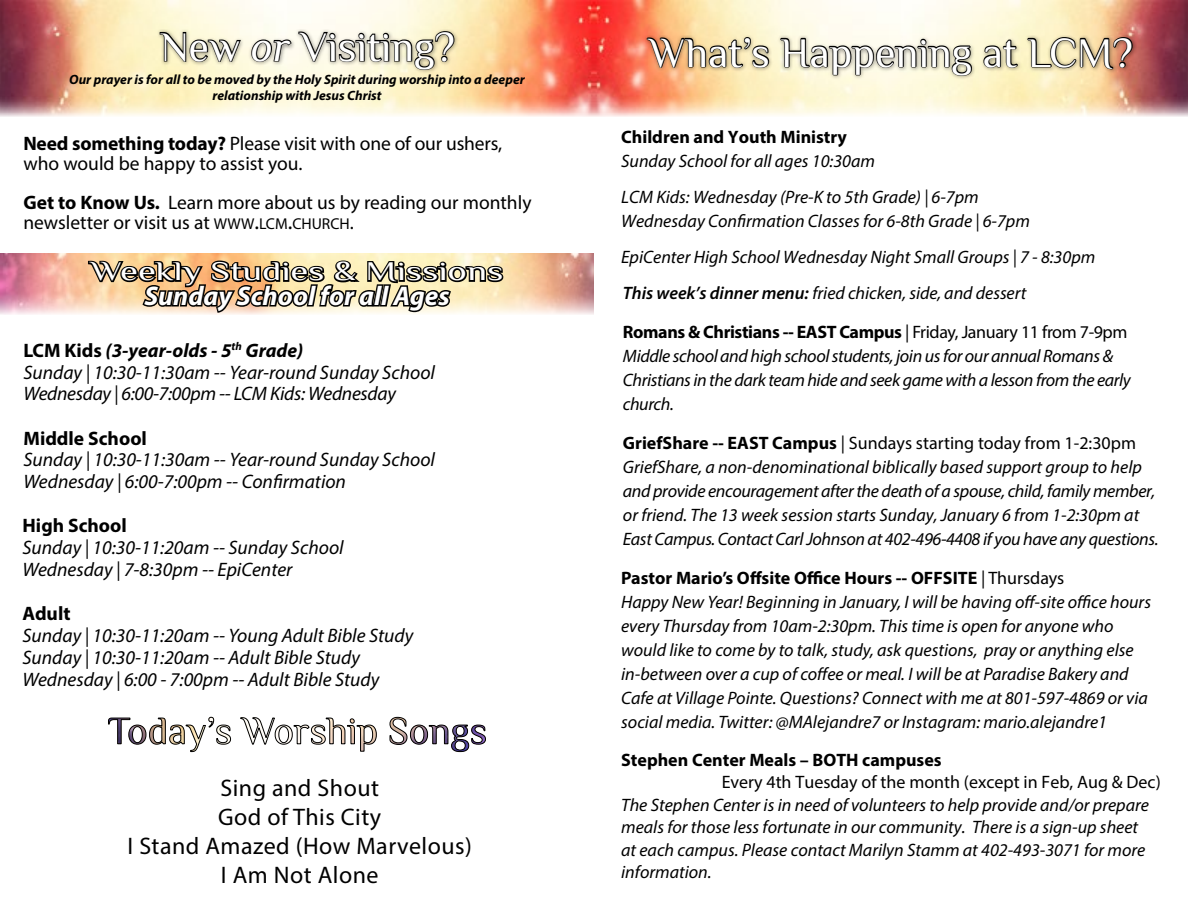
<style>
.page{position:relative;width:1188px;height:918px;background:#fff}
.page>*{position:absolute;margin:0;border:0;box-sizing:border-box;transform-origin:0 0}
.t1{font:42px "Philosopher";color:#fff}
.t2{font:italic 700 27px "Myriad Pro";color:#fff}
.t3{font:27px "Philosopher";color:#fff;scale:1.36 1}
.t4{font:24px/28.8px "Myriad Pro";letter-spacing:.02em;color:#000;text-align:center}
.t5{font:italic 19.5px/21.8px "Myriad Pro";color:#000}
.t6{font:19.5px/20.2px "Myriad Pro";color:#000}
.t7{font:700 19.5px "Myriad Pro";color:#000}
.t8{font:italic 18px/24px "Myriad Pro";color:#000}
.t9{font:italic 18px/24px "Myriad Pro";letter-spacing:-.02em;color:#000}
.t10{font:700 18px "Myriad Pro";color:#000}
.t11{font:18px "Myriad Pro";color:#000}
.t12{font:italic 700 13.5px/16.2px "Myriad Pro";color:#000;text-align:center}
.s1{font-style:italic}
.s2{font-weight:700}
.s3{font-size:15.75px}
.s4{font-size:22.5px}
.s5{font-weight:700;font-style:normal}
.s6{font-weight:600}
.s7{font-style:normal}
</style>
<div class="page">
<img style="left:0;top:253px;width:594px;height:62px">
<img style="left:0;top:0;width:1188px;height:116px">
<svg style="left:108px;top:716px;width:378px;height:36px"></svg>
<div style="left:157px;top:29px;width:302px;height:45px;background:#000;opacity:.4"></div>
<svg style="left:159px;top:31px;width:83px;height:32px;background:#a29f89"></svg>
<svg style="left:250px;top:30px;width:206px;height:41px;background:#b4b1a0"></svg>
<svg style="left:86px;top:253px;width:420px;height:62px;background:#a39275"></svg>
<div style="left:645px;top:35px;width:492px;height:45px;background:#000;opacity:.4"></div>
<img style="left:646px;top:36px;width:125px;height:33px">
<svg style="left:779px;top:37px;width:194px;height:40px;background:#aba99a"></svg>
<svg style="left:982px;top:39px;width:37px;height:30px"></svg>
<svg style="left:1026px;top:35px;width:108px;height:36px;background:#a69072"></svg>
<h1 class="t1" style="left:160px;top:25px;width:296px">New <span class="s1">or</span> Visiting?</h1>
<p class="t12" style="left:69px;top:71px;width:457px">Our prayer is for all to be moved by the Holy Spirit during worship into a deeper relationship with Jesus Christ</p>
<p class="t6" style="left:23px;top:133px;width:480px"><span class="s2">Need something today?</span> Please visit with one of our ushers, who would be happy to assist you.</p>
<p class="t6" style="left:23px;top:192px;width:510px"><span class="s2">Get to Know Us.</span> Learn more about us by reading our monthly newsletter or visit us at <span class="s3">WWW</span><span class="s4">.</span><span class="s3">LCM</span><span class="s4">.</span><span class="s3">CHURCH</span>.</p>
<h2 class="t3" style="left:91px;top:257px;width:305px">Weekly Studies &amp; Missions</h2>
<h2 class="t2" style="left:144px;top:278px;width:307px">Sunday School for all Ages</h2>
<p class="t5" style="left:23px;top:339px;width:413px"><span class="s5">LCM Kids</span> <span class="s2">(3-year-olds - 5</span><sup>th</sup> <span class="s2">Grade)<br></span>Sunday | 10:30-11:30am -- Year-round Sunday School<br>Wednesday | 6:00-7:00pm -- LCM Kids: Wednesday</p>
<p class="t7" style="left:23px;top:425px;width:125px">Middle School</p>
<p class="t5" style="left:23px;top:449px;width:413px">Sunday | 10:30-11:30am -- Year-round Sunday School<br>Wednesday | 6:00-7:00pm -- Confirmation</p>
<p class="t7" style="left:23px;top:513px;width:106px">High School</p>
<p class="t5" style="left:23px;top:536px;width:323px">Sunday | 10:30-11:20am -- Sunday School<br>Wednesday | 7-8:30pm -- EpiCenter</p>
<p class="t7" style="left:23px;top:601px;width:50px">Adult</p>
<p class="t5" style="left:23px;top:624px;width:392px">Sunday | 10:30-11:20am -- Young Adult Bible Study<br>Sunday | 10:30-11:20am -- Adult Bible Study<br>Wednesday | 6:00 - 7:00pm -- Adult Bible Study</p>
<h3 class="t4" style="left:128px;top:773px;width:346px">Sing and Shout<br>God of This City<br>I Stand Amazed (How Marvelous)<br>I Am Not Alone</h3>
<h1 class="t1" style="left:649px;top:31px;width:486px">What’s Happening at LCM?</h1>
<p class="t10" style="left:621px;top:125px;width:227px">Children and Youth Ministry</p>
<p class="t8" style="left:621px;top:143px;width:359px;line-height:36px">Sunday School for all ages 10:30am<br>LCM Kids: Wednesday (Pre-K to 5th Grade) | 6-7pm</p>
<p class="t8" style="left:621px;top:203px;width:476px;line-height:36px">Wednesday Confirmation Classes for 6-8th Grade | 6-7pm<br>EpiCenter High School Wednesday Night Small Groups | 7 - 8:30pm<br><span class="s6">This week’s dinner menu:</span> fried chicken, side, and dessert</p>
<p class="t9" style="left:623px;top:320px;width:509px"><span class="s5">Romans &amp; Christians -- EAST Campus</span> <span class="s7">| Friday, January 11 from 7-9pm </span>Middle school and high school students, join us for our annual Romans &amp; Christians in the dark team hide and seek game with a lesson from the early church.</p>
<p class="t9" style="left:623px;top:431px;width:537px"><span class="s5">GriefShare -- EAST Campus</span> <span class="s7">| Sundays starting today from 1-2:30pm </span>GriefShare, a non-denominational biblically based support group to help and provide encouragement after the death of a spouse, child, family member, or friend. The 13 week session starts Sunday, January 6 from 1-2:30pm at East Campus. Contact Carl Johnson at 402-496-4408 if you have any questions.</p>
<p class="t8" style="left:621px;top:566px;width:531px"><span class="s5">Pastor Mario’s Offsite Office Hours -- OFFSITE</span> <span class="s7">| Thursdays<br></span>Happy New Year! Beginning in January, I will be having off-site office hours every Thursday from 10am-2:30pm. This time is open for anyone who would like to come by to talk, study, ask questions, pray or anything else in-between over a cup of coffee or meal. I will be at Paradise Bakery and Cafe at Village Pointe. Questions? Connect with me at 801-597-4869 or via social media. Twitter: @MAlejandre7 or Instagram: mario.alejandre1</p>
<p class="t10" style="left:621px;top:748px;width:322px">Stephen Center Meals – BOTH campuses</p>
<p class="t11" style="left:722px;top:771px;width:441px">Every 4th Tuesday of the month (except in Feb, Aug &amp; Dec)</p>
<p class="t8" style="left:621px;top:793px;width:529px;line-height:22.5px">The Stephen Center is in need of volunteers to help provide and/or prepare meals for those less fortunate in our community. There is a sign-up sheet at each campus. Please contact Marilyn Stamm at 402-493-3071 for more information.</p>
</div>
